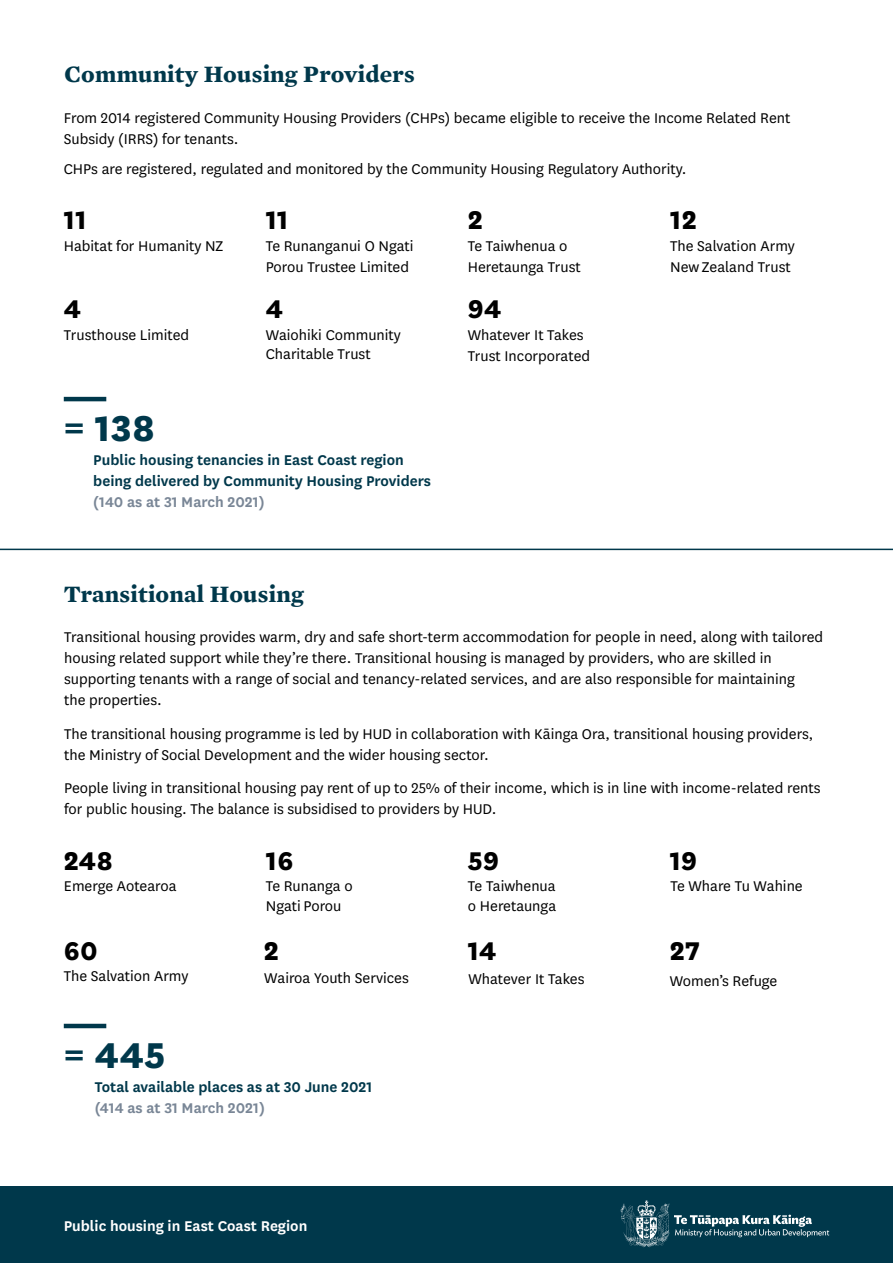
<style>
.page{position:relative;width:893px;height:1263px;background:#fff}
.page>*{position:absolute;margin:0;border:0;box-sizing:border-box;transform-origin:0 0}
.t1{font:800 42px "National";letter-spacing:.01em;color:#00384b}
.t2{font:800 30px "National";letter-spacing:.01em;color:#000}
.t3{font:700 24px "Mercury Text G1";letter-spacing:.01em;color:#00384b}
.t4{font:16.5px/21px "National";color:#000}
.t5{font:600 16.5px/21px "National";color:#00384b}
.t6{font:600 16.5px "National";color:#798696}
.t7{font:600 16.5px "National";color:#fff}
</style>
<div class="page">
<hr style="left:0;top:549px;width:893px;height:1px;background:#00384b">
<div style="left:0;top:1186px;width:893px;height:77px;background:#00384b"></div>
<hr style="left:64px;top:397px;width:42px;height:4px;background:#00384b">
<hr style="left:64px;top:1024px;width:42px;height:4px;background:#00384b">
<svg style="left:621px;top:1200px;width:208px;height:47px"></svg>
<h3 class="t3" style="left:64px;top:59px;width:352px">Community Housing Providers</h3>
<p class="t4" style="left:64px;top:107px;width:728px">From 2014 registered Community Housing Providers (CHPs) became eligible to receive the Income Related Rent<br>Subsidy (IRRS) for tenants.</p>
<p class="t4" style="left:64px;top:157px;width:624px">CHPs are registered, regulated and monitored by the Community Housing Regulatory Authority.</p>
<h2 class="t2" style="left:266px;top:198px;width:24px">11</h2>
<p class="t4" style="left:266px;top:234px;width:149px">Te Runanganui O Ngati<br>Porou Trustee Limited</p>
<h2 class="t2" style="left:468px;top:198px;width:17px">2</h2>
<p class="t4" style="left:468px;top:234px;width:115px">Te Taiwhenua o<br>Heretaunga Trust</p>
<h2 class="t2" style="left:468px;top:288px;width:35px">94</h2>
<p class="t4" style="left:468px;top:324px;width:124px">Whatever It Takes<br>Trust Incorporated</p>
<h2 class="t2" style="left:670px;top:198px;width:28px">12</h2>
<p class="t4" style="left:670px;top:234px;width:126px">The Salvation Army<br>New Zealand Trust</p>
<h2 class="t2" style="left:64px;top:198px;width:24px">11</h2>
<p class="t4" style="left:64px;top:234px;width:161px">Habitat for Humanity NZ</p>
<h2 class="t2" style="left:64px;top:288px;width:19px">4</h2>
<p class="t4" style="left:64px;top:324px;width:127px">Trusthouse Limited</p>
<h2 class="t2" style="left:266px;top:288px;width:19px">4</h2>
<p class="t4" style="left:266px;top:324px;width:137px;line-height:19.5px">Waiohiki Community<br>Charitable Trust</p>
<h1 class="t1" style="left:64px;top:398px;width:92px">= 138</h1>
<p class="t5" style="left:93px;top:448px;width:339px">Public housing tenancies in East Coast region being delivered by Community Housing Providers</p>
<p class="t6" style="left:93px;top:490px;width:173px">(140 as at 31 March 2021)</p>
<h3 class="t3" style="left:64px;top:579px;width:242px">Transitional Housing</h3>
<p class="t4" style="left:64px;top:626px;width:761px">Transitional housing provides warm, dry and safe short-term accommodation for people in need, along with tailored housing related support while they’re there. Transitional housing is managed by providers, who are skilled in supporting tenants with a range of social and tenancy-related services, and are also responsible for maintaining<br>the properties.</p>
<p class="t4" style="left:64px;top:722px;width:751px">The transitional housing programme is led by HUD in collaboration with Kāinga Ora, transitional housing providers, the Ministry of Social Development and the wider housing sector.</p>
<p class="t4" style="left:64px;top:777px;width:758px">People living in transitional housing pay rent of up to 25% of their income, which is in line with income-related rents for public housing. The balance is subsidised to providers by HUD.</p>
<h2 class="t2" style="left:64px;top:839px;width:50px">248</h2>
<p class="t4" style="left:64px;top:875px;width:114px">Emerge Aotearoa</p>
<h2 class="t2" style="left:64px;top:929px;width:35px">60</h2>
<p class="t4" style="left:64px;top:965px;width:126px">The Salvation Army</p>
<h2 class="t2" style="left:266px;top:839px;width:29px">16</h2>
<p class="t4" style="left:266px;top:876px;width:88px;line-height:19.5px">Te Runanga o<br>Ngati Porou</p>
<h2 class="t2" style="left:264px;top:929px;width:17px">2</h2>
<p class="t4" style="left:264px;top:966px;width:146px">Wairoa Youth Services</p>
<h1 class="t1" style="left:64px;top:1025px;width:104px">= 445</h1>
<p class="t5" style="left:95px;top:1075px;width:279px">Total available places as at 30 June 2021</p>
<p class="t6" style="left:95px;top:1096px;width:172px">(414 as at 31 March 2021)</p>
<p class="t7" style="left:64px;top:1214px;width:245px">Public housing in East Coast Region</p>
<h2 class="t2" style="left:468px;top:839px;width:33px">59</h2>
<p class="t4" style="left:468px;top:876px;width:90px;line-height:19.5px">Te Taiwhenua o Heretaunga</p>
<h2 class="t2" style="left:468px;top:929px;width:30px">14</h2>
<p class="t4" style="left:468px;top:968px;width:117px">Whatever It Takes</p>
<h2 class="t2" style="left:670px;top:839px;width:29px">19</h2>
<p class="t4" style="left:670px;top:875px;width:134px">Te Whare Tu Wahine</p>
<h2 class="t2" style="left:670px;top:929px;width:31px">27</h2>
<p class="t4" style="left:670px;top:970px;width:109px">Women’s Refuge</p>
</div>
